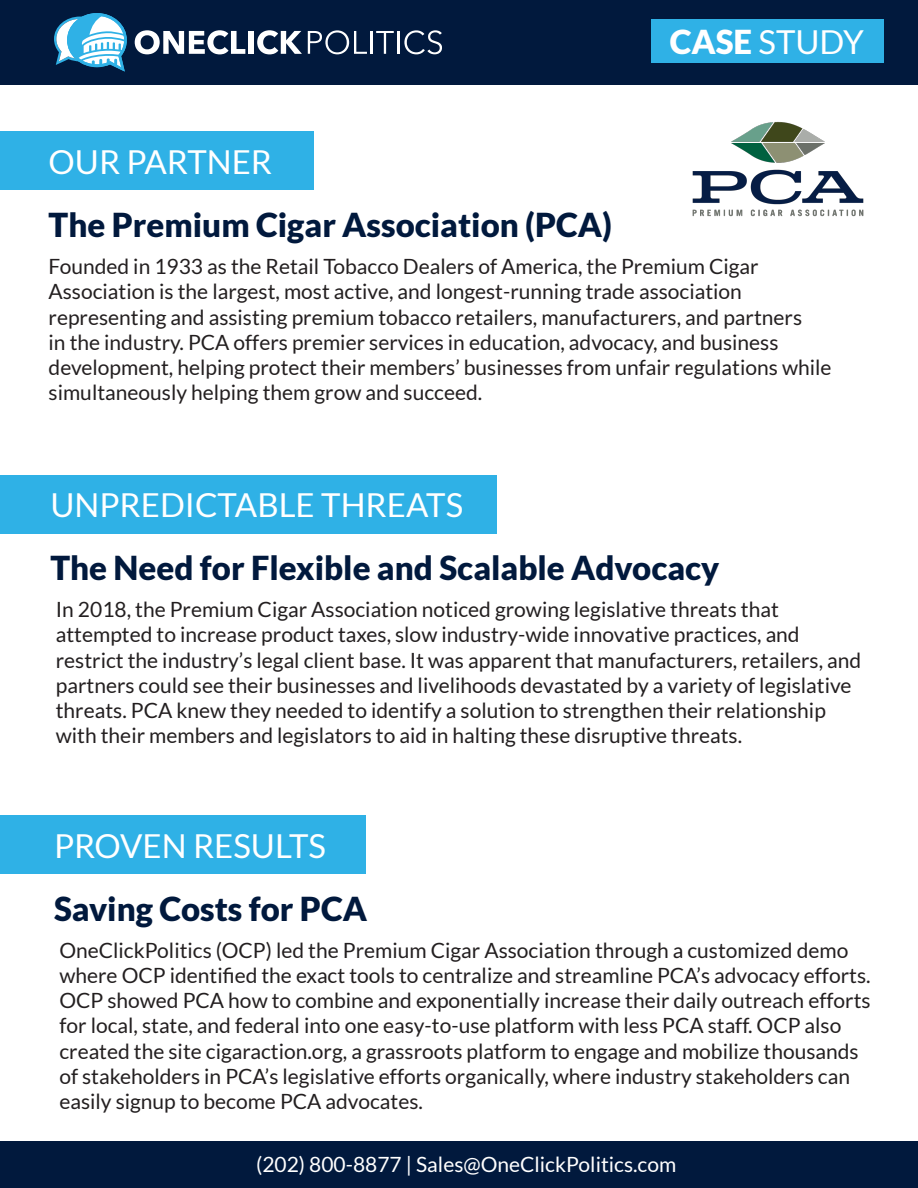
<style>
.page{position:relative;width:918px;height:1188px;background:#fff}
.page>*{position:absolute;margin:0;border:0;box-sizing:border-box;transform-origin:0 0}
.t1{font:900 33px "Lato";color:#01193d}
.t2{font:33px "Lato";color:#fff}
.t3{font:21px/25.2px "Lato";color:#231f20}
.t4{font:21px "Lato";color:#fff}
.s1{font-weight:900}
</style>
<div class="page">
<div style="left:0;top:0;width:918px;height:85px;background:#01193d"></div>
<svg style="left:135px;top:30px;width:110px;height:24px"></svg>
<div style="left:248px;top:31px;width:6px;height:23px;background:#fff"></div>
<svg style="left:257px;top:30px;width:45px;height:24px"></svg>
<svg style="left:308px;top:30px;width:59px;height:24px"></svg>
<hr style="left:370px;top:31px;width:3px;height:23px;background:#fff">
<svg style="left:376px;top:31px;width:18px;height:23px"></svg>
<hr style="left:397px;top:31px;width:3px;height:23px;background:#fff">
<svg style="left:404px;top:30px;width:38px;height:24px"></svg>
<svg style="left:54px;top:13px;width:73px;height:59px"></svg>
<div style="left:652px;top:19px;width:232px;height:44px;background:#2fb1e6"></div>
<div style="left:0;top:131px;width:313px;height:59px;background:#2fb1e6"></div>
<div style="left:0;top:475px;width:497px;height:58px;background:#2fb1e6"></div>
<div style="left:0;top:815px;width:365px;height:59px;background:#2fb1e6"></div>
<img style="left:692px;top:121px;width:172px;height:96px">
<div style="left:0;top:1141px;width:918px;height:47px;background:#01193d"></div>
<p class="t2" style="left:49px;top:144px;width:225px">OUR PARTNER</p>
<p class="t1" style="left:49px;top:205px;width:565px">The Premium Cigar Association (PCA)</p>
<p class="t2" style="left:670px;top:24px;width:196px"><span class="s1">CASE</span> STUDY</p>
<p class="t3" style="left:49px;top:254px;width:784px">Founded in 1933 as the Retail Tobacco Dealers of America, the Premium Cigar Association is the largest, most active, and longest-running trade association representing and assisting premium tobacco retailers, manufacturers, and partners<br>in the industry. PCA offers premier services in education, advocacy, and business development, helping protect their members’ businesses from unfair regulations while simultaneously helping them grow and succeed.</p>
<p class="t2" style="left:50px;top:487px;width:414px">UNPREDICTABLE THREATS</p>
<p class="t1" style="left:50px;top:549px;width:671px">The Need for Flexible and Scalable Advocacy</p>
<p class="t3" style="left:56px;top:597px;width:807px">In 2018, the Premium Cigar Association noticed growing legislative threats that attempted to increase product taxes, slow industry-wide innovative practices, and restrict the industry’s legal client base. It was apparent that manufacturers, retailers, and partners could see their businesses and livelihoods devastated by a variety of legislative threats. PCA knew they needed to identify a solution to strengthen their relationship with their members and legislators to aid in halting these disruptive threats.</p>
<p class="t2" style="left:54px;top:828px;width:274px">PROVEN RESULTS</p>
<p class="t1" style="left:54px;top:890px;width:315px">Saving Costs for PCA</p>
<p class="t3" style="left:59px;top:937px;width:813px">OneClickPolitics (OCP) led the Premium Cigar Association through a customized demo where OCP identified the exact tools to centralize and streamline PCA’s advocacy efforts.<br>OCP showed PCA how to combine and exponentially increase their daily outreach efforts for local, state, and federal into one easy-to-use platform with less PCA staff. OCP also created the site cigaraction.org, a grassroots platform to engage and mobilize thousands of stakeholders in PCA’s legislative efforts organically, where industry stakeholders can easily signup to become PCA advocates.</p>
<p class="t4" style="left:256px;top:1152px;width:422px">(202) 800-8877 | Sales@OneClickPolitics.com</p>
</div>
